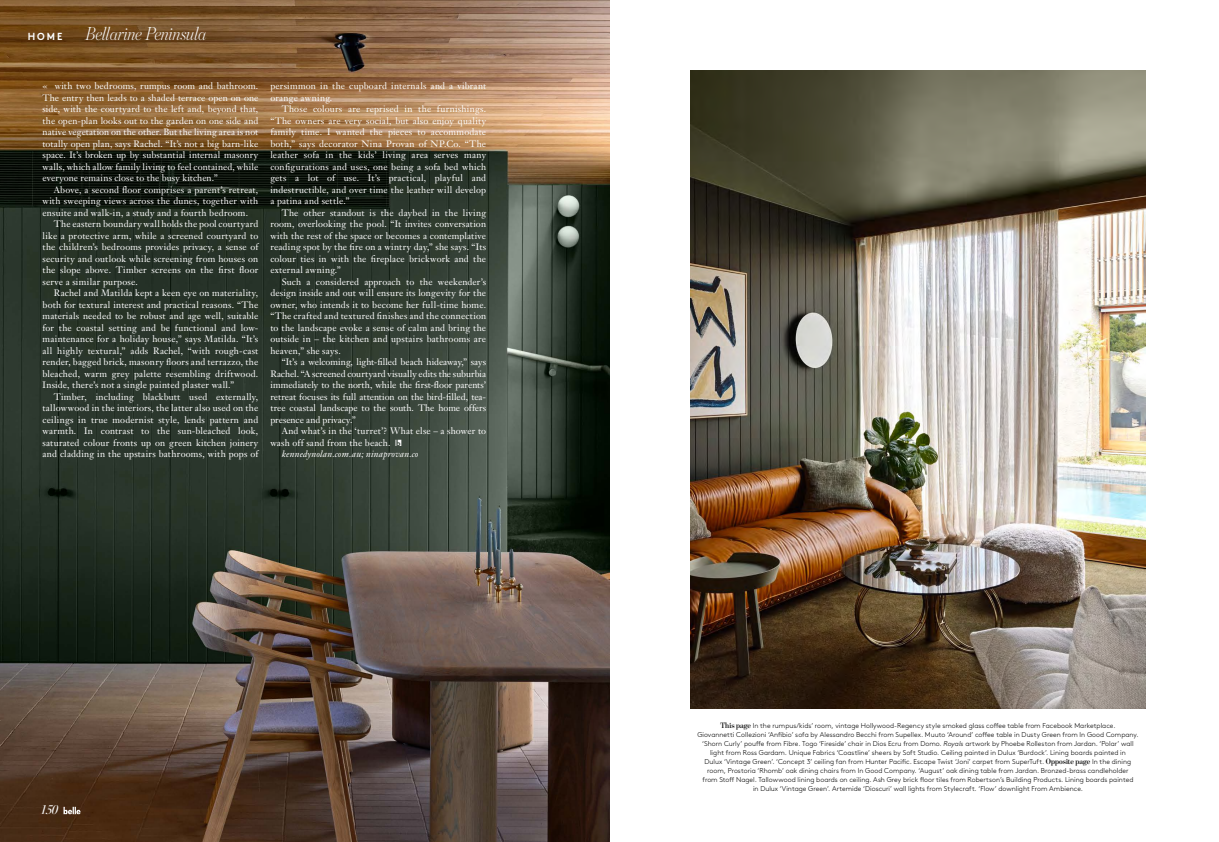
<style>
.page{position:relative;width:1219px;height:842px;background:#fff}
.page>*{position:absolute;margin:0;border:0;box-sizing:border-box;transform-origin:0 0}
.t1{font:italic 300 19px "Benton Mod Disp";letter-spacing:-.015em;color:#fff}
.t2{font:14px "Genath Display Ita";color:#fff}
.t3{font:700 10.2px "Brown Std";color:#fff;scale:.94 1}
.t4{font:9.2px/11.5px "Janson Text LT Std";letter-spacing:.015em;color:#fff;text-align:justify}
.t5{font:italic 9.2px "Janson Text LT Std";letter-spacing:.02em;color:#fff}
.t6{font:300 7px/9px "Brown Std";letter-spacing:.005em;color:#000;text-align:center}
.s1{font-family:"Benton Mod Disp";font-weight:600;font-size:8px}
.s2{font-style:italic}
</style>
<div class="page">
<img style="left:690px;top:71px;width:456px;height:638px">
<img style="left:0;top:0;width:609px;height:842px">
<img style="left:63px;top:807px;width:17px;height:7px">
<svg style="left:396px;top:439px;width:5px;height:7px"></svg>
<p class="t3" style="left:28px;top:30px;width:38px">HOME</p>
<h1 class="t1" style="left:86px;top:23px;width:122px">Bellarine Peninsula</h1>
<p class="t4" style="left:43px;top:80px;width:217px">« with two bedrooms, rumpus room and bathroom.<br>The entry then leads to a shaded terrace open on one side, with the courtyard to the left and, beyond that, the open-plan looks out to the garden on one side and native vegetation on the other. But the living area is not totally open plan, says Rachel. “It’s not a big barn-like space. It’s broken up by substantial internal masonry walls, which allow family living to feel contained, while everyone remains close to the busy kitchen.”</p>
<p class="t4" style="left:43px;top:184px;width:217px;text-indent:11px">Above, a second floor comprises a parent’s retreat, with sweeping views across the dunes, together with ensuite and walk-in, a study and a fourth bedroom.</p>
<p class="t4" style="left:43px;top:218px;width:217px;text-indent:11px">The eastern boundary wall holds the pool courtyard like a protective arm, while a screened courtyard to the children’s bedrooms provides privacy, a sense of security and outlook while screening from houses on the slope above. Timber screens on the first floor serve a similar purpose.</p>
<p class="t4" style="left:43px;top:287px;width:217px;text-indent:11px">Rachel and Matilda kept a keen eye on materiality, both for textural interest and practical reasons. “The materials needed to be robust and age well, suitable for the coastal setting and be functional and low&shy;maintenance for a holiday house,” says Matilda. “It’s all highly textural,” adds Rachel, “with rough-cast render, bagged brick, masonry floors and terrazzo, the bleached, warm grey palette resembling driftwood.<br>Inside, there’s not a single painted plaster wall.”</p>
<p class="t4" style="left:43px;top:391px;width:217px;text-indent:11px">Timber, including blackbutt used externally, tallowwood in the interiors, the latter also used on the ceilings in true modernist style, lends pattern and warmth. In contrast to the sun-bleached look, saturated colour fronts up on green kitchen joinery and cladding in the upstairs bathrooms, with pops of</p>
<p class="t4" style="left:270px;top:80px;width:217px">persimmon in the cupboard internals and a vibrant orange awning.</p>
<p class="t4" style="left:270px;top:103px;width:217px;text-indent:11px">Those colours are reprised in the furnishings. “The owners are very social, but also enjoy quality family time. I wanted the pieces to accommodate both,” says decorator Nina Provan of NP.Co. “The leather sofa in the kids’ living area serves many configurations and uses, one being a sofa bed which gets a lot of use. It’s practical, playful and indestructible, and over time the leather will develop a patina and settle.”</p>
<p class="t4" style="left:270px;top:207px;width:217px;text-indent:11px">The other standout is the daybed in the living room, overlooking the pool. “It invites conversation with the rest of the space or becomes a contemplative reading spot by the fire on a wintry day,” she says. “Its colour ties in with the fireplace brickwork and the external awning.”</p>
<p class="t4" style="left:270px;top:276px;width:217px;text-indent:11px">Such a considered approach to the weekender’s design inside and out will ensure its longevity for the owner, who intends it to become her full-time home. “The crafted and textured finishes and the connection to the landscape evoke a sense of calm and bring the outside in – the kitchen and upstairs bathrooms are heaven,” she says.</p>
<p class="t4" style="left:270px;top:356px;width:217px;text-indent:11px">“It’s a welcoming, light-filled beach hideaway,” says Rachel. “A screened courtyard visually edits the suburbia immediately to the north, while the first-floor parents’ retreat focuses its full attention on the bird-filled, tea&shy;tree coastal landscape to the south. The home offers presence and privacy.”</p>
<p class="t4" style="left:270px;top:425px;width:217px;text-indent:11px">And what’s in the ‘turret’? What else – a shower to wash off sand from the beach.</p>
<p class="t5" style="left:282px;top:448px;width:138px">kennedynolan.com.au; ninaprovan.co</p>
<h2 class="t2" style="left:41px;top:800px;width:19px">150</h2>
<p class="t6" style="left:697px;top:721px;width:443px"><span class="s1">This page</span> In the rumpus/kids’ room, vintage Hollywood-Regency style smoked glass coffee table from Facebook Marketplace.<br>Giovannetti Collezioni ‘Anfibio’ sofa by Alessandro Becchi from Supellex. Muuto ‘Around’ coffee table in Dusty Green from In Good Company. ‘Shorn Curly’ pouffe from Fibre. Togo ‘Fireside’ chair in Dios Ecru from Domo. <span class="s2">Royals</span> artwork by Phoebe Rolleston from Jardan. ‘Polar’ wall light from Ross Gardam. Unique Fabrics ‘Coastline’ sheers by Soft Studio. Ceiling painted in Dulux ‘Burdock’. Lining boards painted in<br>Dulux ‘Vintage Green’. ‘Concept 3’ ceiling fan from Hunter Pacific. Escape Twist ‘Joni’ carpet from SuperTuft. <span class="s1">Opposite page</span> In the dining room, Prostoria ‘Rhomb’ oak dining chairs from In Good Company. ‘August’ oak dining table from Jardan. Bronzed-brass candleholder<br>from Stoff Nagel. Tallowwood lining boards on ceiling. Ash Grey brick floor tiles from Robertson’s Building Products. Lining boards painted<br>in Dulux ‘Vintage Green’. Artemide ‘Dioscuri’ wall lights from Stylecraft. ‘Flow’ downlight From Ambience.</p>
</div>
